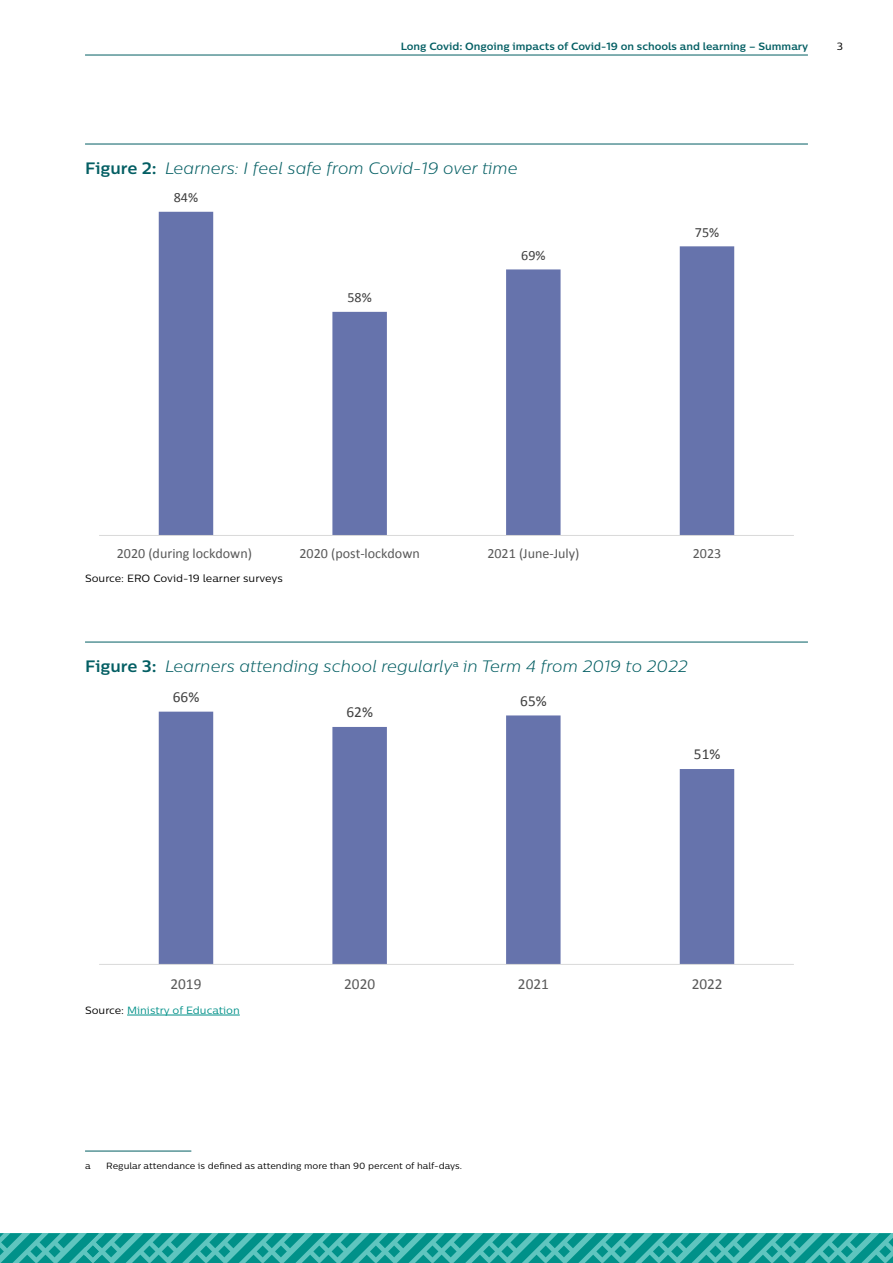
<style>
.page{position:relative;width:893px;height:1263px;background:#fff}
.page>*{position:absolute;margin:0;border:0;box-sizing:border-box;transform-origin:0 0}
.t1{font:italic 300 16.5px "Centrale Sans";color:#035e63}
.t2{font:15.3px "Calibri";color:#595959}
.t3{font:15.3px "Calibri";letter-spacing:.005em;color:#404040}
.t4{font:14.1px "Calibri";color:#595959}
.t5{font:14.1px "Calibri";letter-spacing:.005em;color:#404040}
.t6{font:700 10.5px "Centrale Sans";color:#035e63}
.Notes_after_table_fi{font:10.5px "Centrale Sans";color:#000}
.Notes_after_table_fi-2{font:10.5px "Centrale Sans";color:#009189}
.Footnote_text{font:9px "Centrale Sans";color:#000}
.s1{font-weight:700;font-style:normal}
.s2{color:#000}
</style>
<div class="page">
<hr style="left:85px;top:144px;width:723px;height:1px;background:#035e63">
<hr style="left:85px;top:642px;width:723px;height:1px;background:#035e63">
<hr style="left:127px;top:1015px;width:113px;height:1px;background:#009189">
<svg style="left:159px;top:212px;width:575px;height:323px"></svg>
<hr style="left:99px;top:535px;width:695px;height:1px;background:#d9d9d9">
<svg style="left:159px;top:712px;width:575px;height:252px"></svg>
<hr style="left:99px;top:964px;width:695px;height:1px;background:#d9d9d9">
<hr style="left:85px;top:1151px;width:106px;height:1px;background:#035e63">
<svg style="left:0;top:1233px;width:893px;height:30px"></svg>
<hr style="left:85px;top:55px;width:723px;height:1px;background:#035e63">
<p class="t6" style="left:401px;top:40px;width:409px">Long Covid: Ongoing impacts of Covid-19 on schools and learning – Summary</p>
<p class="Notes_after_table_fi" style="left:837px;top:40px;width:8px">3</p>
<p class="t1" style="left:85px;top:158px;width:434px"><span class="s1">Figure 2:</span> Learners: I feel safe from Covid-19 over time</p>
<p class="t5" style="left:174px;top:188px;width:26px">84%</p>
<p class="t5" style="left:347px;top:288px;width:26px">58%</p>
<p class="t5" style="left:521px;top:246px;width:26px">69%</p>
<p class="t5" style="left:695px;top:222px;width:26px">75%</p>
<p class="t4" style="left:117px;top:543px;width:137px">2020 (during lockdown)</p>
<p class="t4" style="left:300px;top:543px;width:122px">2020 (post-lockdown</p>
<p class="t4" style="left:487px;top:543px;width:94px">2021 (June-July)</p>
<p class="t4" style="left:693px;top:543px;width:30px">2023</p>
<h1 class="Notes_after_table_fi" style="left:85px;top:572px;width:199px">Source: ERO Covid-19 learner surveys</h1>
<p class="t1" style="left:85px;top:656px;width:604px"><span class="s1">Figure 3:</span> Learners attending school regularly<sup>a</sup> in Term 4 from 2019 to 2022</p>
<p class="t3" style="left:173px;top:686px;width:28px">66%</p>
<p class="t3" style="left:346px;top:701px;width:28px">62%</p>
<p class="t3" style="left:520px;top:690px;width:28px">65%</p>
<p class="t3" style="left:694px;top:743px;width:28px">51%</p>
<p class="t2" style="left:170px;top:973px;width:32px">2019</p>
<p class="t2" style="left:344px;top:973px;width:32px">2020</p>
<p class="t2" style="left:518px;top:973px;width:32px">2021</p>
<p class="t2" style="left:692px;top:973px;width:32px">2022</p>
<h1 class="Notes_after_table_fi-2" style="left:85px;top:1004px;width:156px"><span class="s2">Source:</span> Ministry of Education</h1>
<p class="Footnote_text" style="left:85px;top:1160px;width:7px">a</p>
<p class="Footnote_text" style="left:106px;top:1160px;width:357px">Regular attendance is defined as attending more than 90 percent of half-days.</p>
</div>
